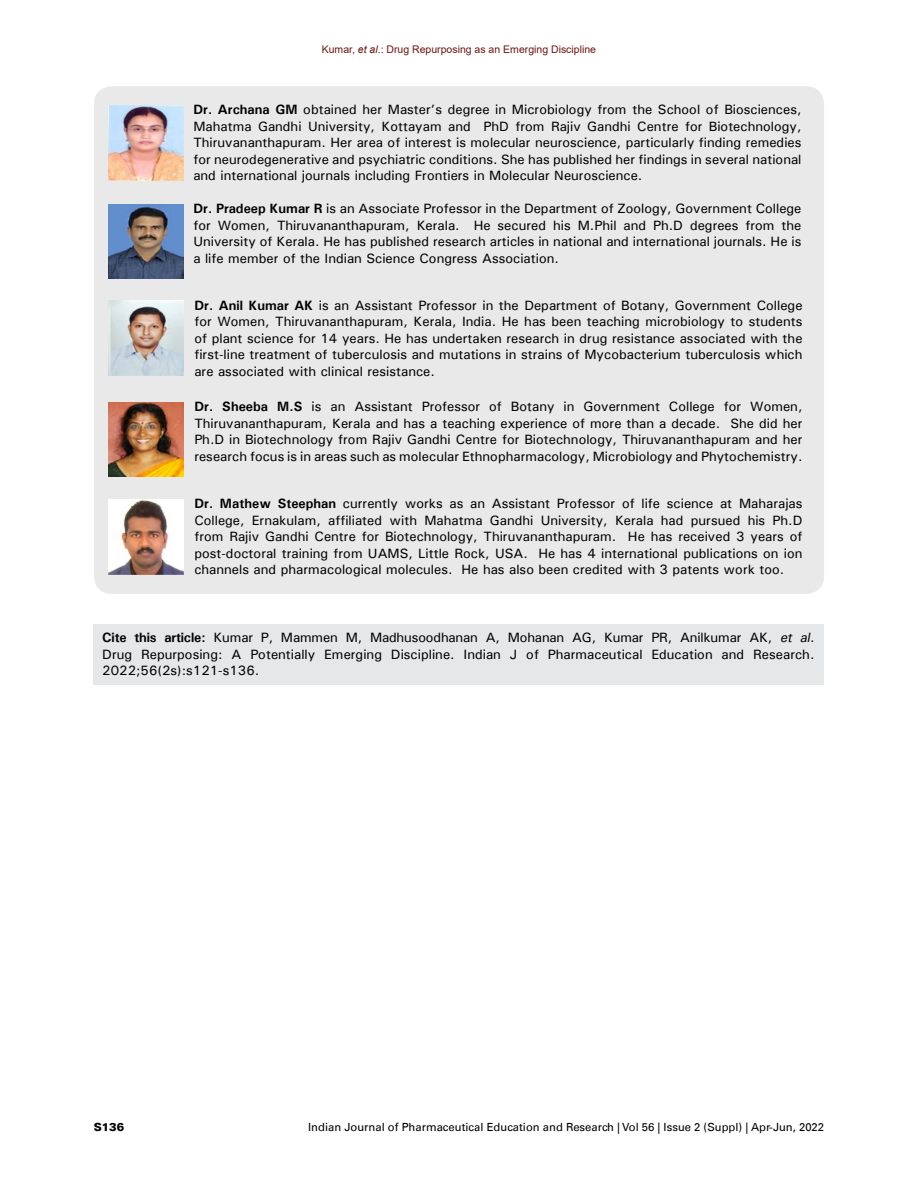
<style>
.page{position:relative;width:918px;height:1188px;background:#fff}
.page>*{position:absolute;margin:0;border:0;box-sizing:border-box;transform-origin:0 0}
.t1{font:500 13.5px/16.5px "Univers";color:#010003;text-align:justify}
.t2{font:11.25px "Univers LT";color:#010003}
.t3{font:900 11.25px "Univers LT";color:#010003}
.t4{font:10.5px "Arial";color:#6d1510}
.s1{font-style:italic}
.s2{font-weight:700}
</style>
<div class="page">
<div style="left:94px;top:86px;width:730px;height:508px;background:#e9e9e9;border-radius:18px"></div>
<img style="left:109px;top:106px;width:74px;height:74px">
<img style="left:109px;top:204px;width:74px;height:75px">
<img style="left:108px;top:301px;width:75px;height:75px">
<img style="left:109px;top:402px;width:74px;height:75px">
<img style="left:109px;top:500px;width:74px;height:74px">
<div style="left:93px;top:624px;width:731px;height:60px;background:#e6e7e8"></div>
<p class="t4" style="left:322px;top:42px;width:276px">Kumar, <span class="s1">et al</span>.: Drug Repurposing as an Emerging Discipline</p>
<p class="t1" style="left:193px;top:101px;width:610px"><span class="s2">Dr. Archana GM</span> obtained her Master’s degree in Microbiology from the School of Biosciences, Mahatma Gandhi University, Kottayam and PhD from Rajiv Gandhi Centre for Biotechnology, Thiruvananthapuram. Her area of interest is molecular neuroscience, particularly finding remedies for neurodegenerative and psychiatric conditions. She has published her findings in several national and international journals including Frontiers in Molecular Neuroscience.</p>
<p class="t1" style="left:193px;top:200px;width:610px"><span class="s2">Dr. Pradeep Kumar R</span> is an Associate Professor in the Department of Zoology, Government College for Women, Thiruvananthapuram, Kerala. He secured his M.Phil and Ph.D degrees from the University of Kerala. He has published research articles in national and international journals. He is a life member of the Indian Science Congress Association.</p>
<p class="t1" style="left:194px;top:297px;width:610px"><span class="s2">Dr. Anil Kumar AK</span> is an Assistant Professor in the Department of Botany, Government College for Women, Thiruvananthapuram, Kerala, India. He has been teaching microbiology to students of plant science for 14 years. He has undertaken research in drug resistance associated with the first-line treatment of tuberculosis and mutations in strains of Mycobacterium tuberculosis which are associated with clinical resistance.</p>
<p class="t1" style="left:194px;top:398px;width:610px"><span class="s2">Dr. Sheeba M.S</span> is an Assistant Professor of Botany in Government College for Women, Thiruvananthapuram, Kerala and has a teaching experience of more than a decade. She did her Ph.D in Biotechnology from Rajiv Gandhi Centre for Biotechnology, Thiruvananthapuram and her research focus is in areas such as molecular Ethnopharmacology, Microbiology and Phytochemistry.</p>
<p class="t1" style="left:194px;top:495px;width:610px"><span class="s2">Dr. Mathew Steephan</span> currently works as an Assistant Professor of life science at Maharajas College, Ernakulam, affiliated with Mahatma Gandhi University, Kerala had pursued his Ph.D from Rajiv Gandhi Centre for Biotechnology, Thiruvananthapuram. He has received 3 years of post-doctoral training from UAMS, Little Rock, USA. He has 4 international publications on ion channels and pharmacological molecules. He has also been credited with 3 patents work too.</p>
<p class="t1" style="left:102px;top:629px;width:714px"><span class="s2">Cite this article:</span> Kumar P, Mammen M, Madhusoodhanan A, Mohanan AG, Kumar PR, Anilkumar AK, <span class="s1">et al</span>.<br>Drug Repurposing: A Potentially Emerging Discipline. Indian J of Pharmaceutical Education and Research.<br>2022;56(2s):s121-s136.</p>
<p class="t3" style="left:94px;top:1120px;width:32px">S136</p>
<p class="t2" style="left:308px;top:1120px;width:517px">Indian Journal of Pharmaceutical Education and Research | Vol 56 | Issue 2 (Suppl) | Apr-Jun, 2022</p>
</div>
